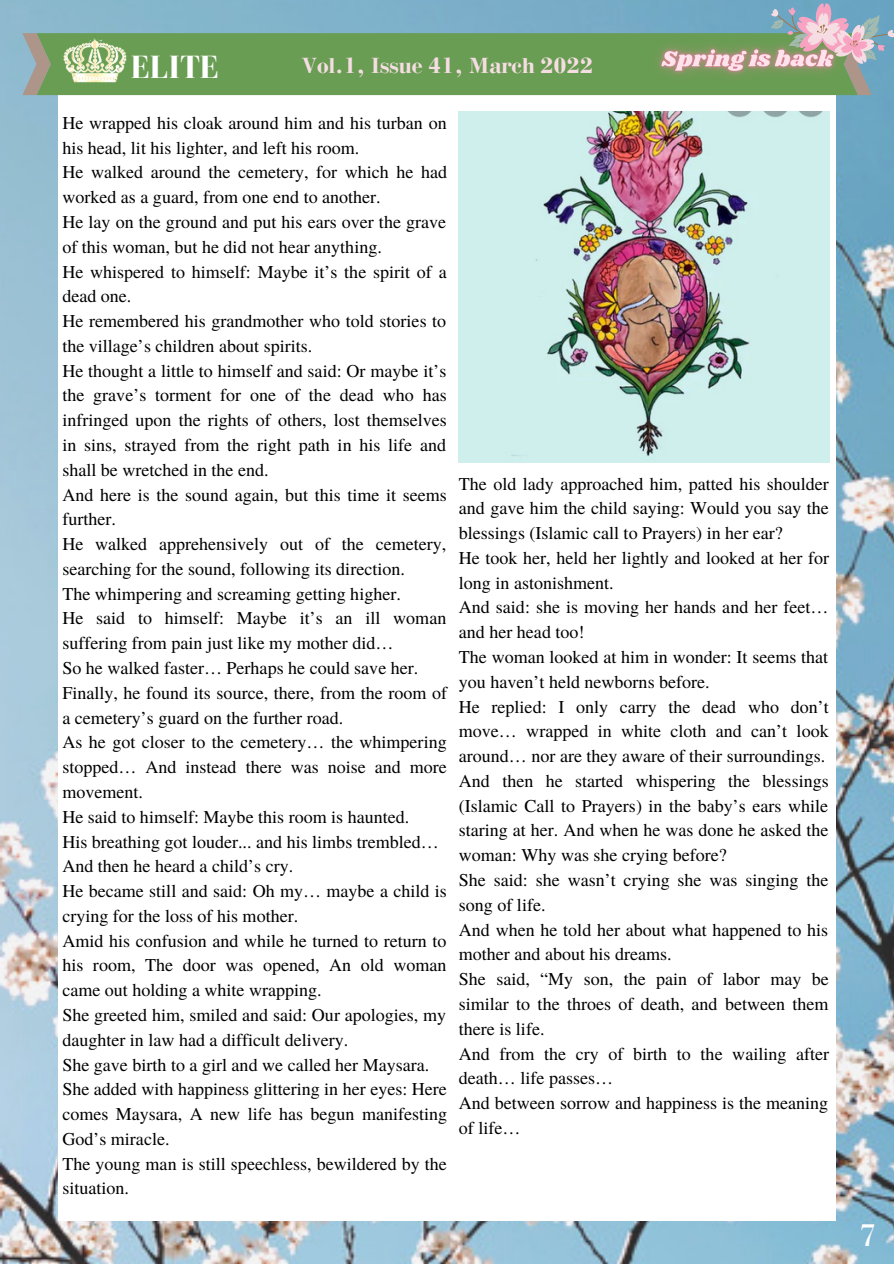
<style>
.page{position:relative;width:894px;height:1264px;background:#fff}
.page>*{position:absolute;margin:0;border:0;box-sizing:border-box;transform-origin:0 0}
.t1{font:700 33px "Bodoni FLF";color:#fff}
.t2{font:33px "Bodoni";color:#fff}
.t3{font:700 23.1px "Bodoni";color:#f6dde3}
.t4{font:18px/24.8px "Te X Gyre Termes";color:#000}
</style>
<div class="page">
<img style="left:0;top:0;width:893px;height:1263px">
<div style="left:59px;top:64px;width:776px;height:1157px;background:#fff"></div>
<div style="left:51px;top:33px;width:582px;height:62px;background:#699d53"></div>
<svg style="left:22px;top:33px;width:29px;height:62px;background:#94a08e"></svg>
<svg style="left:770px;top:3px;width:123px;height:92px;background:#82a9bf"></svg>
<img style="left:54px;top:33px;width:81px;height:50px">
<img style="left:459px;top:111px;width:370px;height:352px">
<img style="left:633px;top:17px;width:227px;height:86px">
<h1 class="t1" style="left:131px;top:49px;width:89px">ELITE</h1>
<p class="t3" style="left:301px;top:52px;width:293px">Vol.1, Issue 41, March 2022</p>
<p class="t4" style="left:62px;top:109px;width:386px">He wrapped his cloak around him and his turban on his head, lit his lighter, and left his room.<br>He walked around the cemetery, for which he had worked as a guard, from one end to another.<br>He lay on the ground and put his ears over the grave of this woman, but he did not hear anything.<br>He whispered to himself: Maybe it’s the spirit of a dead one.<br>He remembered his grandmother who told stories to the village’s children about spirits.<br>He thought a little to himself and said: Or maybe it’s the grave’s torment for one of the dead who has infringed upon the rights of others, lost themselves in sins, strayed from the right path in his life and shall be wretched in the end.<br>And here is the sound again, but this time it seems further.<br>He walked apprehensively out of the cemetery, searching for the sound, following its direction.<br>The whimpering and screaming getting higher.<br>He said to himself: Maybe it’s an ill woman suffering from pain just like my mother did…<br>So he walked faster… Perhaps he could save her.<br>Finally, he found its source, there, from the room of a cemetery’s guard on the further road.<br>As he got closer to the cemetery… the whimpering stopped… And instead there was noise and more movement.<br>He said to himself: Maybe this room is haunted.<br>His breathing got louder... and his limbs trembled… And then he heard a child’s cry.<br>He became still and said: Oh my… maybe a child is crying for the loss of his mother.<br>Amid his confusion and while he turned to return to his room, The door was opened, An old woman came out holding a white wrapping.<br>She greeted him, smiled and said: Our apologies, my daughter in law had a difficult delivery.<br>She gave birth to a girl and we called her Maysara.<br>She added with happiness glittering in her eyes: Here comes Maysara, A new life has begun manifesting God’s miracle.<br>The young man is still speechless, bewildered by the situation.</p>
<p class="t4" style="left:459px;top:470px;width:371px">The old lady approached him, patted his shoulder and gave him the child saying: Would you say the blessings (Islamic call to Prayers) in her ear?<br>He took her, held her lightly and looked at her for long in astonishment.<br>And said: she is moving her hands and her feet… and her head too!<br>The woman looked at him in wonder: It seems that you haven’t held newborns before.<br>He replied: I only carry the dead who don’t move… wrapped in white cloth and can’t look around… nor are they aware of their surroundings.<br>And then he started whispering the blessings (Islamic Call to Prayers) in the baby’s ears while staring at her. And when he was done he asked the woman: Why was she crying before?<br>She said: she wasn’t crying she was singing the song of life.<br>And when he told her about what happened to his mother and about his dreams.<br>She said, “My son, the pain of labor may be similar to the throes of death, and between them there is life.<br>And from the cry of birth to the wailing after death… life passes…<br>And between sorrow and happiness is the meaning of life…</p>
<h1 class="t2" style="left:858px;top:1215px;width:19px">7</h1>
</div>
